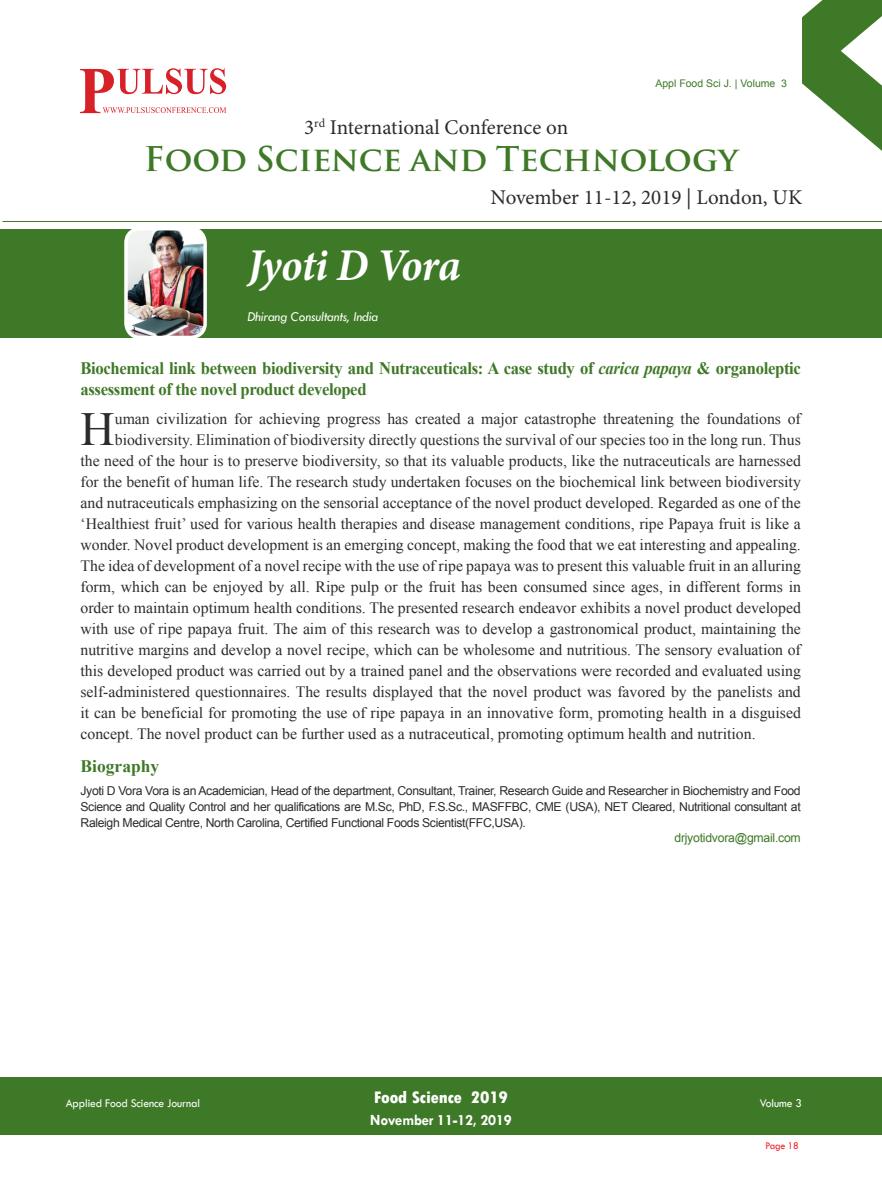
<style>
.page{position:relative;width:882px;height:1197px;background:#fff}
.page>*{position:absolute;margin:0;border:0;box-sizing:border-box;transform-origin:0 0}
.Bio_Heading{font:47.43px "Times New Roman";color:#2e2b2c}
.t1{font:italic 700 45.5px "Minion Pro";letter-spacing:-.02em;color:#fff;scale:.95 1}
.t2{font:700 33.25px "Trajan Pro";color:#3e7927}
.t3{font:21px "Minion Pro";color:#2e2b2c}
.Bio_Heading-2{font:700 17.5px/21px "Times New Roman";letter-spacing:-.02em;color:#3e7927;scale:.95 1}
.t4{font:800 condensed 17.5px "Tw Cen";letter-spacing:-.01em;color:#fff;scale:1.1 1}
.Bio_Heading-3{font:700 17.5px "Times New Roman";color:#3e7927}
.Bio_Heading-4{font:15.75px "Times New Roman";color:#2e2b2c}
.t5{font:700 15.75px "Tw Cen";letter-spacing:-.01em;color:#fff;scale:.95 1}
.t6{font:italic 14px "Tw Cen";letter-spacing:-.01em;color:#fff;scale:.95 1}
.Biography{font:12.25px/15.8px "Arial";letter-spacing:-.03em;color:#2e2b2c;text-align:justify}
.t7{font:12.25px "Tw Cen";letter-spacing:-.01em;color:#fff;scale:.95 1}
.Biography-2{font:12.25px "Arial";letter-spacing:-.02em;color:#3e7927}
.t8{font:10.5px "Arial";color:#3e7927}
.t9{font:10.5px "Tw Cen";letter-spacing:-.02em;color:#ee1d23;scale:.95 1}
.s1{font-style:italic}
</style>
<div class="page">
<div style="left:0;top:1077px;width:882px;height:58px;background:#3e7927"></div>
<hr style="left:3px;top:221px;width:879px;height:1px;background:#3e7927">
<svg style="left:81px;top:68px;width:145px;height:45px"></svg>
<svg style="left:802px;top:0;width:80px;height:151px"></svg>
<div style="left:0;top:229px;width:882px;height:108px;background:#3e7927"></div>
<img style="left:129px;top:232px;width:73px;height:102px">
<div style="left:124px;top:227px;width:83px;height:112px;border:4px solid #fff;border-radius:14px"></div>
<h3 class="t3" style="left:304px;top:113px;width:265px">3<sup>rd</sup> International Conference on</h3>
<p class="t8" style="left:655px;top:76px;width:133px">Appl Food Sci J. | Volume 3</p>
<h3 class="t2" style="left:144px;top:138px;width:596px">Food Science and Technology</h3>
<h3 class="t3" style="left:491px;top:183px;width:313px">November 11-12, 2019 | London, UK</h3>
<p class="t1" style="left:247px;top:233px;width:226px">Jyoti D Vora</p>
<p class="t6" style="left:247px;top:308px;width:139px">Dhirang Consultants, India</p>
<p class="Bio_Heading-2" style="left:81px;top:357px;width:760px">Biochemical link between biodiversity and Nutraceuticals: A case study of <span class="s1">carica papaya</span> &amp; organoleptic assessment of the novel product developed</p>
<p class="Bio_Heading" style="left:81px;top:397px;width:36px">H</p>
<p class="Bio_Heading-4" style="left:115px;top:408px;width:688px">uman civilization for achieving progress has created a major catastrophe threatening the foundations of</p>
<p class="Bio_Heading-4" style="left:115px;top:429px;width:688px">biodiversity. Elimination of biodiversity directly questions the survival of our species too in the long run. Thus</p>
<p class="Bio_Heading-4" style="left:81px;top:450px;width:722px">the need of the hour is to preserve biodiversity, so that its valuable products, like the nutraceuticals are harnessed</p>
<p class="Bio_Heading-4" style="left:81px;top:471px;width:722px">for the benefit of human life. The research study undertaken focuses on the biochemical link between biodiversity</p>
<p class="Bio_Heading-4" style="left:81px;top:492px;width:722px">and nutraceuticals emphasizing on the sensorial acceptance of the novel product developed. Regarded as one of the</p>
<p class="Bio_Heading-4" style="left:81px;top:513px;width:722px">‘Healthiest fruit’ used for various health therapies and disease management conditions, ripe Papaya fruit is like a</p>
<p class="Bio_Heading-4" style="left:81px;top:534px;width:722px">wonder. Novel product development is an emerging concept, making the food that we eat interesting and appealing.</p>
<p class="Bio_Heading-4" style="left:81px;top:555px;width:722px">The idea of development of a novel recipe with the use of ripe papaya was to present this valuable fruit in an alluring</p>
<p class="Bio_Heading-4" style="left:81px;top:576px;width:722px">form, which can be enjoyed by all. Ripe pulp or the fruit has been consumed since ages, in different forms in</p>
<p class="Bio_Heading-4" style="left:81px;top:597px;width:722px">order to maintain optimum health conditions. The presented research endeavor exhibits a novel product developed</p>
<p class="Bio_Heading-4" style="left:81px;top:618px;width:722px">with use of ripe papaya fruit. The aim of this research was to develop a gastronomical product, maintaining the</p>
<p class="Bio_Heading-4" style="left:81px;top:639px;width:722px">nutritive margins and develop a novel recipe, which can be wholesome and nutritious. The sensory evaluation of</p>
<p class="Bio_Heading-4" style="left:81px;top:660px;width:722px">this developed product was carried out by a trained panel and the observations were recorded and evaluated using</p>
<p class="Bio_Heading-4" style="left:81px;top:681px;width:722px">self-administered questionnaires. The results displayed that the novel product was favored by the panelists and</p>
<p class="Bio_Heading-4" style="left:81px;top:702px;width:722px">it can be beneficial for promoting the use of ripe papaya in an innovative form, promoting health in a disguised</p>
<p class="Bio_Heading-4" style="left:81px;top:723px;width:677px">concept. The novel product can be further used as a nutraceutical, promoting optimum health and nutrition.</p>
<p class="Bio_Heading-3" style="left:81px;top:754px;width:80px">Biography</p>
<p class="Biography" style="left:81px;top:783px;width:722px">Jyoti D Vora Vora is an Academician, Head of the department, Consultant, Trainer, Research Guide and Researcher in Biochemistry and Food Science and Quality Control and her qualifications are M.Sc, PhD, F.S.Sc., MASFFBC, CME (USA), NET Cleared, Nutritional consultant at Raleigh Medical Centre, North Carolina, Certified Functional Foods Scientist(FFC,USA).</p>
<p class="Biography-2" style="left:674px;top:830px;width:128px">drjyotidvora@gmail.com</p>
<p class="t7" style="left:66px;top:1096px;width:143px">Applied Food Science Journal</p>
<p class="t4" style="left:374px;top:1087px;width:123px">Food Science 2019</p>
<p class="t5" style="left:370px;top:1111px;width:151px">November 11-12, 2019</p>
<p class="t7" style="left:760px;top:1095px;width:46px">Volume 3</p>
<p class="t9" style="left:765px;top:1140px;width:37px">Page 18</p>
</div>
